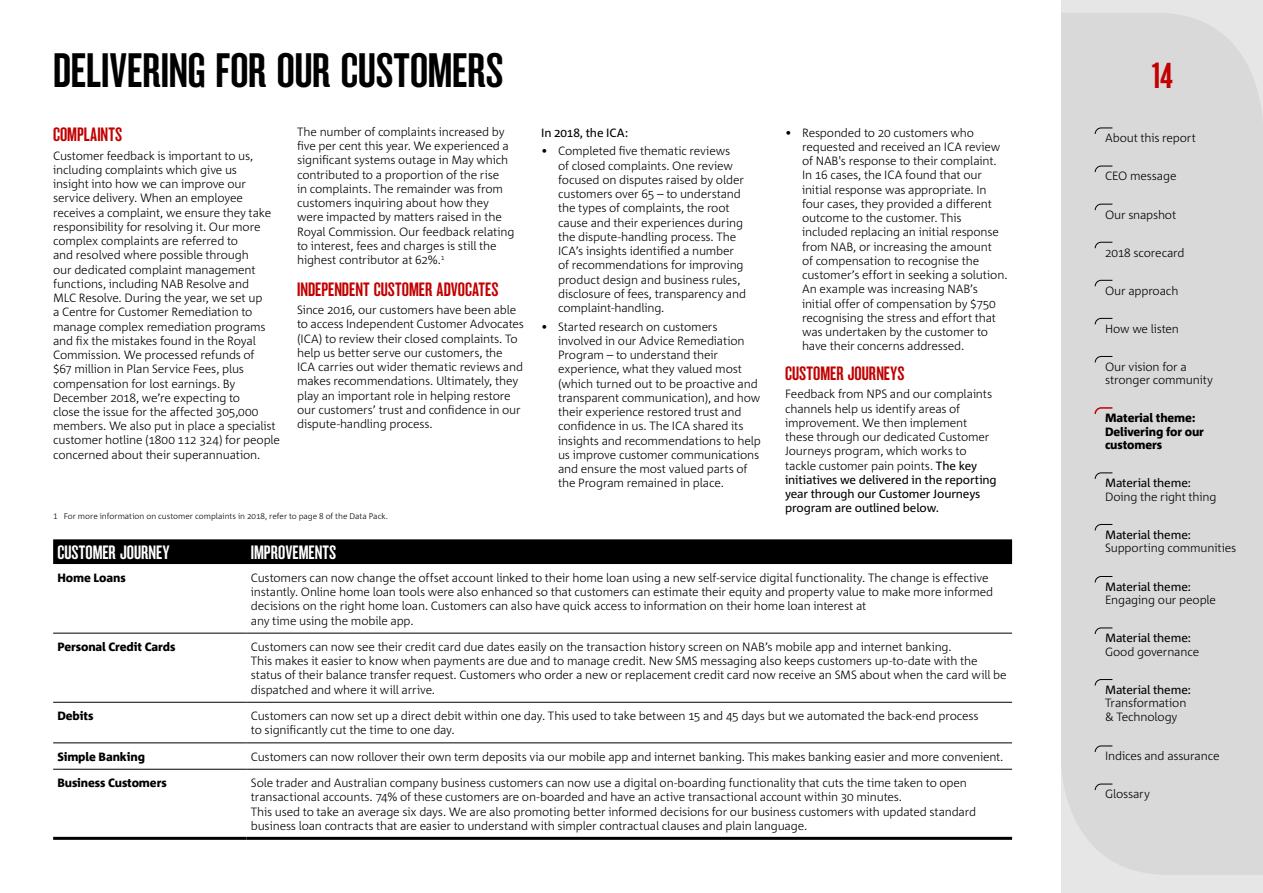
<style>
.page{position:relative;width:1263px;height:893px;background:#fff}
.page>*{position:absolute;margin:0;border:0;box-sizing:border-box;transform-origin:0 0}
.t1{font:45px "NAB Impact";color:#000}
.t2{font:33.6px "NAB Impact";color:#c20000}
.t3{font:18px "NAB Impact";letter-spacing:.005em;color:#c20000}
.t4{font:18px "NAB Impact";color:#fff}
.t5{font:300 12px/14.2px "Corpid";letter-spacing:-.015em;color:#000}
.t6{font:800 12px/13.5px "Corpid";letter-spacing:-.01em;color:#000}
.t7{font:12px "Corpid";letter-spacing:-.01em;color:#000}
.t8{font:300 8.25px "Corpid";color:#000}
.s1{font-family:"Corpid Caps"}
.s2{font-weight:400}
</style>
<div class="page">
<div style="left:53px;top:539px;width:959px;height:25px;background:#000"></div>
<hr style="left:53px;top:633px;width:194px;height:1px;background:#000">
<hr style="left:247px;top:633px;width:765px;height:1px;background:#000">
<hr style="left:53px;top:702px;width:194px;height:1px;background:#000">
<hr style="left:247px;top:702px;width:765px;height:1px;background:#000">
<hr style="left:53px;top:743px;width:194px;height:1px;background:#000">
<hr style="left:247px;top:743px;width:765px;height:1px;background:#000">
<hr style="left:53px;top:769px;width:194px;height:1px;background:#000">
<hr style="left:247px;top:769px;width:765px;height:1px;background:#000">
<hr style="left:53px;top:837px;width:194px;height:3px;background:#000">
<hr style="left:247px;top:837px;width:765px;height:3px;background:#000">
<div style="left:1061px;top:0;width:202px;height:893px;background:#e6e6e6"></div>
<div style="left:1061px;top:13px;width:202px;height:862px;background:#d9d9d9"></div>
<svg style="left:1094px;top:127px;width:19px;height:8px"></svg>
<svg style="left:1094px;top:165px;width:19px;height:8px"></svg>
<svg style="left:1094px;top:241px;width:19px;height:8px"></svg>
<svg style="left:1094px;top:203px;width:19px;height:8px"></svg>
<svg style="left:1094px;top:280px;width:19px;height:7px"></svg>
<svg style="left:1094px;top:318px;width:19px;height:7px"></svg>
<svg style="left:1094px;top:356px;width:19px;height:7px"></svg>
<svg style="left:1094px;top:472px;width:19px;height:8px"></svg>
<svg style="left:1094px;top:524px;width:19px;height:7px"></svg>
<svg style="left:1094px;top:576px;width:19px;height:7px"></svg>
<svg style="left:1094px;top:627px;width:19px;height:8px"></svg>
<svg style="left:1094px;top:679px;width:19px;height:7px"></svg>
<svg style="left:1094px;top:745px;width:19px;height:8px"></svg>
<svg style="left:1094px;top:783px;width:19px;height:8px"></svg>
<div style="left:1090px;top:405px;width:161px;height:46px;background:#d9d9d9"></div>
<svg style="left:1094px;top:407px;width:19px;height:7px"></svg>
<h1 class="t1" style="left:53px;top:51px;width:452px">DELIVERING FOR OUR CUSTOMERS</h1>
<h3 class="t3" style="left:53px;top:127px;width:71px">COMPLAINTS</h3>
<p class="t5" style="left:53px;top:148px;width:228px">Customer feedback is important to us, including complaints which give us<br>insight into how we can improve our service delivery. When an employee receives a complaint, we ensure they take responsibility for resolving it. Our more complex complaints are referred to<br>and resolved where possible through<br>our dedicated complaint management functions, including NAB Resolve and<br>MLC Resolve. During the year, we set up<br>a Centre for Customer Remediation to manage complex remediation programs and fix the mistakes found in the Royal Commission. We processed refunds of<br>$67 million in Plan Service Fees, plus compensation for lost earnings. By December 2018, we’re expecting to<br>close the issue for the affected 305,000 members. We also put in place a specialist customer hotline (1800 112 324) for people concerned about their superannuation.</p>
<p class="t5" style="left:297px;top:125px;width:219px">The number of complaints increased by five per cent this year. We experienced a significant systems outage in May which contributed to a proportion of the rise<br>in complaints. The remainder was from customers inquiring about how they were impacted by matters raised in the Royal Commission. Our feedback relating to interest, fees and charges is still the highest contributor at 62%.<sup>1</sup></p>
<h3 class="t3" style="left:297px;top:281px;width:203px">INDEPENDENT CUSTOMER ADVOCATES</h3>
<p class="t5" style="left:297px;top:303px;width:228px">Since 2016, our customers have been able to access Independent Customer Advocates (ICA) to review their closed complaints. To help us better serve our customers, the<br>ICA carries out wider thematic reviews and makes recommendations. Ultimately, they play an important role in helping restore our customers’ trust and confidence in our dispute-handling process.</p>
<p class="t8" style="left:53px;top:512px;width:336px"><span class="s1">1</span> For more information on customer complaints in 2018, refer to page 8 of the Data Pack.</p>
<p class="t7" style="left:541px;top:126px;width:89px">In 2018, the ICA:</p>
<p class="t5" style="left:558px;top:144px;width:189px;text-indent:-17px">• Completed five thematic reviews<br>of closed complaints. One review focused on disputes raised by older customers over 65 – to understand the types of complaints, the root cause and their experiences during the dispute-handling process. The ICA’s insights identified a number of recommendations for improving product design and business rules, disclosure of fees, transparency and complaint-handling.</p>
<p class="t5" style="left:558px;top:319px;width:204px;text-indent:-17px">• Started research on customers involved in our Advice Remediation Program – to understand their experience, what they valued most (which turned out to be proactive and transparent communication), and how their experience restored trust and confidence in us. The ICA shared its insights and recommendations to help us improve customer communications and ensure the most valued parts of the Program remained in place.</p>
<p class="t5" style="left:802px;top:126px;width:207px;text-indent:-17px">• Responded to 20 customers who requested and received an ICA review of NAB's response to their complaint.<br>In 16 cases, the ICA found that our initial response was appropriate. In four cases, they provided a different outcome to the customer. This included replacing an initial response from NAB, or increasing the amount<br>of compensation to recognise the customer’s effort in seeking a solution.<br>An example was increasing NAB’s initial offer of compensation by $750 recognising the stress and effort that was undertaken by the customer to have their concerns addressed.</p>
<h3 class="t3" style="left:785px;top:366px;width:121px">CUSTOMER JOURNEYS</h3>
<p class="t5" style="left:785px;top:387px;width:213px">Feedback from NPS and our complaints channels help us identify areas of improvement. We then implement these through our dedicated Customer Journeys program, which works to tackle customer pain points. <span class="s2">The key initiatives we delivered in the reporting year through our Customer Journeys program are outlined below.</span></p>
<h3 class="t4" style="left:57px;top:544px;width:114px">CUSTOMER JOURNEY</h3>
<h3 class="t4" style="left:251px;top:544px;width:87px">IMPROVEMENTS</h3>
<p class="t6" style="left:57px;top:571px;width:70px">Home Loans</p>
<p class="t5" style="left:251px;top:571px;width:744px">Customers can now change the offset account linked to their home loan using a new self-service digital functionality. The change is effective instantly. Online home loan tools were also enhanced so that customers can estimate their equity and property value to make more informed decisions on the right home loan. Customers can also have quick access to information on their home loan interest at<br>any time using the mobile app.</p>
<p class="t6" style="left:57px;top:640px;width:120px">Personal Credit Cards</p>
<p class="t5" style="left:251px;top:640px;width:757px">Customers can now see their credit card due dates easily on the transaction history screen on NAB’s mobile app and internet banking.<br>This makes it easier to know when payments are due and to manage credit. New SMS messaging also keeps customers up-to-date with the status of their balance transfer request. Customers who order a new or replacement credit card now receive an SMS about when the card will be dispatched and where it will arrive.</p>
<p class="t6" style="left:57px;top:709px;width:38px">Debits</p>
<p class="t5" style="left:251px;top:709px;width:729px">Customers can now set up a direct debit within one day. This used to take between 15 and 45 days but we automated the back-end process to significantly cut the time to one day.</p>
<p class="t6" style="left:57px;top:750px;width:89px">Simple Banking</p>
<p class="t5" style="left:251px;top:749px;width:754px">Customers can now rollover their own term deposits via our mobile app and internet banking. This makes banking easier and more convenient.</p>
<p class="t6" style="left:57px;top:776px;width:111px">Business Customers</p>
<p class="t5" style="left:251px;top:776px;width:727px">Sole trader and Australian company business customers can now use a digital on-boarding functionality that cuts the time taken to open transactional accounts. 74% of these customers are on-boarded and have an active transactional account within 30 minutes.<br>This used to take an average six days. We are also promoting better informed decisions for our business customers with updated standard business loan contracts that are easier to understand with simpler contractual clauses and plain language.</p>
<h2 class="t2" style="left:1152px;top:61px;width:23px">14</h2>
<p class="t5" style="left:1105px;top:131px;width:92px">About this report</p>
<p class="t5" style="left:1105px;top:169px;width:73px">CEO message</p>
<p class="t5" style="left:1105px;top:207px;width:73px">Our snapshot</p>
<p class="t5" style="left:1105px;top:245px;width:81px">2018 scorecard</p>
<p class="t5" style="left:1105px;top:283px;width:75px">Our approach</p>
<p class="t5" style="left:1105px;top:322px;width:75px">How we listen</p>
<p class="t5" style="left:1105px;top:360px;width:109px;line-height:13.5px">Our vision for a stronger community</p>
<p class="t6" style="left:1105px;top:411px;width:100px">Material theme:<br>Delivering for our customers</p>
<p class="t7" style="left:1133px;top:412px;width:60px">rial theme:</p>
<p class="t5" style="left:1144px;top:425px;width:57px;line-height:13.5px;text-indent:-18px">vering for our ers</p>
<p class="t7" style="left:1105px;top:476px;width:88px">Material theme:</p>
<p class="t5" style="left:1105px;top:490px;width:113px">Doing the right thing</p>
<p class="t7" style="left:1105px;top:528px;width:88px">Material theme:</p>
<p class="t5" style="left:1105px;top:541px;width:133px">Supporting communities</p>
<p class="t7" style="left:1105px;top:580px;width:88px">Material theme:</p>
<p class="t5" style="left:1105px;top:593px;width:113px">Engaging our people</p>
<p class="t7" style="left:1105px;top:632px;width:88px">Material theme:</p>
<p class="t5" style="left:1105px;top:645px;width:96px">Good governance</p>
<p class="t7" style="left:1105px;top:683px;width:88px">Material theme:</p>
<p class="t5" style="left:1105px;top:697px;width:83px;line-height:13.5px">Transformation &amp; Technology</p>
<p class="t5" style="left:1105px;top:749px;width:116px">Indices and assurance</p>
<p class="t5" style="left:1105px;top:787px;width:46px">Glossary</p>
</div>
